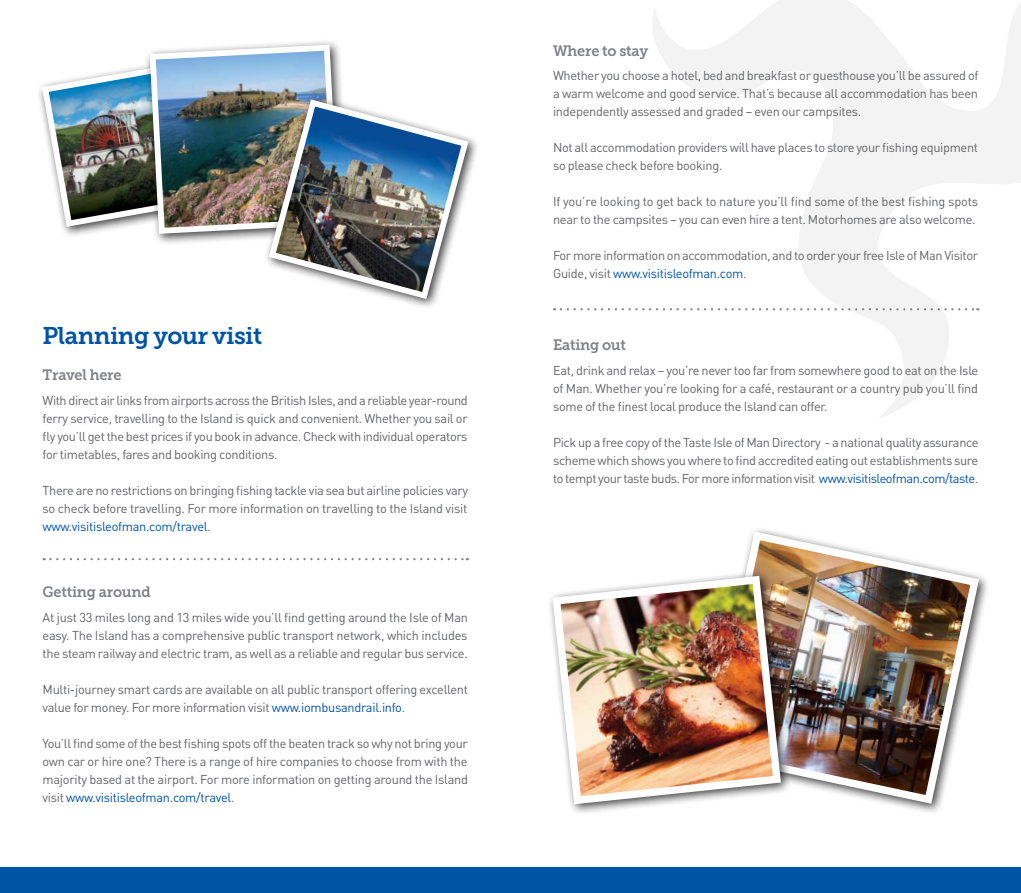
<style>
.page{position:relative;width:1021px;height:893px;background:#fff}
.page>*{position:absolute;margin:0;border:0;box-sizing:border-box;transform-origin:0 0}
.t1{font:24px "Museo Slab 700";letter-spacing:-.025em;color:#0054a4}
.t2{font:15px "Museo Slab 700";letter-spacing:-.015em;color:#808285}
.t3{font:12.75px/18px "DIN";letter-spacing:-.025em;color:#636466;text-align:justify}
.s1{color:#0054a4}
</style>
<div class="page">
<div style="left:37px;top:57px;width:180px;height:181px;background:#000;opacity:.75"></div>
<div style="left:144px;top:39px;width:206px;height:206px;background:#000;opacity:.75"></div>
<img style="left:39px;top:48px;width:108px;height:183px">
<img style="left:147px;top:42px;width:195px;height:195px">
<div style="left:263px;top:94px;width:217px;height:217px;background:#000;opacity:.75"></div>
<img style="left:265px;top:96px;width:207px;height:207px">
<svg style="left:44px;top:558px;width:424px;height:2px"></svg>
<svg style="left:649px;top:0;width:371px;height:418px"></svg>
<img style="left:743px;top:529px;width:240px;height:279px">
<div style="left:547px;top:570px;width:245px;height:246px;background:#000;opacity:.75"></div>
<img style="left:548px;top:572px;width:237px;height:236px">
<svg style="left:561px;top:308px;width:417px;height:2px"></svg>
<div style="left:0;top:867px;width:1020px;height:26px;background:#0054a4"></div>
<h1 class="t1" style="left:43px;top:322px;width:221px">Planning your visit</h1>
<p class="t2" style="left:43px;top:367px;width:81px">Travel here</p>
<p class="t3" style="left:43px;top:391px;width:427px">With direct air links from airports across the British Isles, and a reliable year-round ferry service, travelling to the Island is quick and convenient. Whether you sail or fly you’ll get the best prices if you book in advance. Check with individual operators for timetables, fares and booking conditions.</p>
<p class="t3" style="left:43px;top:481px;width:427px">There are no restrictions on bringing fishing tackle via sea but airline policies vary so check before travelling. For more information on travelling to the Island visit <span class="s1">www.visitisleofman.com/travel</span>.</p>
<p class="t2" style="left:43px;top:584px;width:110px">Getting around</p>
<p class="t3" style="left:43px;top:608px;width:427px">At just 33 miles long and 13 miles wide you’ll find getting around the Isle of Man easy. The Island has a comprehensive public transport network, which includes the steam railway and electric tram, as well as a reliable and regular bus service.</p>
<p class="t3" style="left:43px;top:680px;width:427px">Multi-journey smart cards are available on all public transport offering excellent value for money. For more information visit <span class="s1">www.iombusandrail.info</span>.</p>
<p class="t3" style="left:43px;top:734px;width:427px">You’ll find some of the best fishing spots off the beaten track so why not bring your own car or hire one? There is a range of hire companies to choose from with the majority based at the airport. For more information on getting around the Island visit <span class="s1">www.visitisleofman.com/travel</span>.</p>
<p class="t2" style="left:553px;top:42px;width:97px">Where to stay</p>
<p class="t3" style="left:553px;top:66px;width:427px">Whether you choose a hotel, bed and breakfast or guesthouse you’ll be assured of a warm welcome and good service. That’s because all accommodation has been independently assessed and graded – even our campsites.</p>
<p class="t3" style="left:553px;top:138px;width:426px">Not all accommodation providers will have places to store your fishing equipment so please check before booking.</p>
<p class="t3" style="left:553px;top:192px;width:427px">If you’re looking to get back to nature you’ll find some of the best fishing spots near to the campsites – you can even hire a tent. Motorhomes are also welcome.</p>
<p class="t3" style="left:553px;top:246px;width:426px">For more information on accommodation, and to order your free Isle of Man Visitor<br>Guide, visit <span class="s1">www.visitisleofman.com</span>.</p>
<p class="t2" style="left:553px;top:337px;width:74px">Eating out</p>
<p class="t3" style="left:553px;top:361px;width:427px">Eat, drink and relax – you’re never too far from somewhere good to eat on the Isle of Man. Whether you’re looking for a café, restaurant or a country pub you’ll find some of the finest local produce the Island can offer.</p>
<p class="t3" style="left:553px;top:433px;width:427px">Pick up a free copy of the Taste Isle of Man Directory - a national quality assurance scheme which shows you where to find accredited eating out establishments sure to tempt your taste buds. For more information visit <span class="s1">www.visitisleofman.com/taste</span>.</p>
</div>
